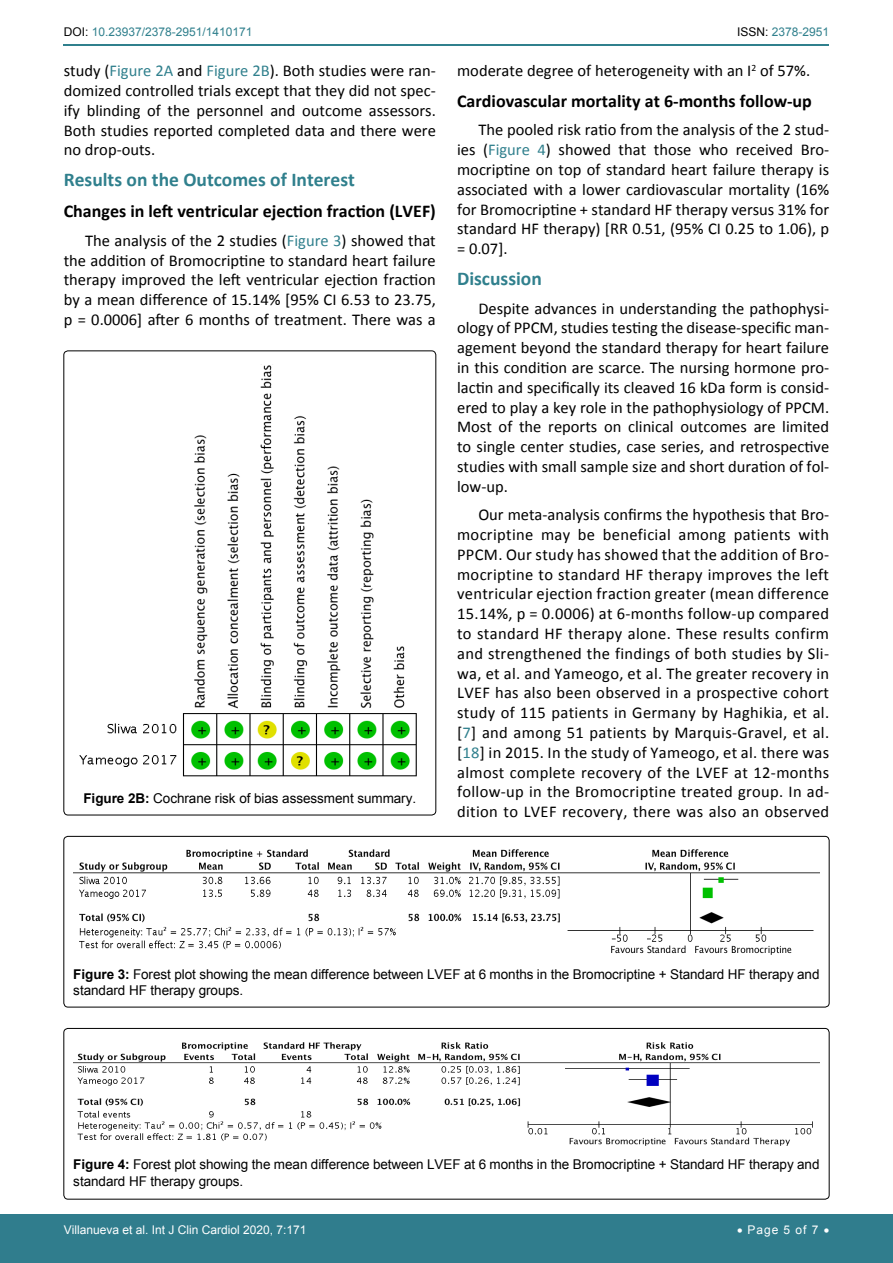
<style>
.page{position:relative;width:893px;height:1263px;background:#fff}
.page>*{position:absolute;margin:0;border:0;box-sizing:border-box;transform-origin:0 0}
.t1{font:700 19.5px "Calibri";color:#30808d}
.t2{font:700 18px "Calibri";color:#000}
.t3{font:16.5px/19.8px "Calibri";color:#000;text-align:justify}
.t4{font:13.5px/16.2px "Arial";letter-spacing:-.005em;color:#000}
.t5{font:12px "Arial";color:#fff}
.t6{font:12px "Arial";color:#30808d}
.s1{color:#000}
.s2{color:#30808d}
.s3{font-weight:700}
</style>
<div class="page">
<hr style="left:64px;top:44px;width:765px;height:2px;background:#30808d">
<div style="left:0;top:1215px;width:893px;height:48px;background:#307d8d"></div>
<img style="left:79px;top:364px;width:338px;height:413px">
<div style="left:64px;top:836px;width:765px;height:171px;border:1px solid #000;border-radius:4px"></div>
<img style="left:73px;top:849px;width:747px;height:106px">
<div style="left:64px;top:1028px;width:765px;height:171px;border:1px solid #000;border-radius:4px"></div>
<img style="left:73px;top:1042px;width:747px;height:104px">
<p class="t6" style="left:64px;top:24px;width:190px"><span class="s1">DOI:</span> 10.23937/2378-2951/1410171</p>
<p class="t6" style="left:737px;top:24px;width:94px"><span class="s1">ISSN:</span> 2378-2951</p>
<p class="t3" style="left:64px;top:61px;width:374px">study (<span class="s2">Figure 2A</span> and <span class="s2">Figure 2B</span>). Both studies were ran&shy;domized controlled trials except that they did not spec&shy;ify blinding of the personnel and outcome assessors.<br>Both studies reported completed data and there were no drop-outs.</p>
<p class="t1" style="left:64px;top:167px;width:293px">Results on the Outcomes of Interest</p>
<p class="t2" style="left:64px;top:200px;width:374px">Changes in left ventricular ejection fraction (LVEF)</p>
<p class="t3" style="left:64px;top:230px;width:374px;text-indent:21px">The analysis of the 2 studies (<span class="s2">Figure 3</span>) showed that the addition of Bromocriptine to standard heart failure therapy improved the left ventricular ejection fraction by a mean difference of 15.14% [95% CI 6.53 to 23.75, p = 0.0006] after 6 months of treatment. There was a</p>
<p class="t4" style="left:83px;top:790px;width:334px"><span class="s3">Figure 2B:</span> Cochrane risk of bias assessment summary.</p>
<p class="t3" style="left:457px;top:61px;width:355px">moderate degree of heterogeneity with an I<sup>2</sup> of 57%.</p>
<p class="t2" style="left:457px;top:90px;width:356px">Cardiovascular mortality at 6-months follow-up</p>
<p class="t3" style="left:457px;top:120px;width:374px;text-indent:21px">The pooled risk ratio from the analysis of the 2 stud&shy;ies (<span class="s2">Figure 4</span>) showed that those who received Bro&shy;mocriptine on top of standard heart failure therapy is associated with a lower cardiovascular mortality (16% for Bromocriptine + standard HF therapy versus 31% for standard HF therapy) [RR 0.51, (95% CI 0.25 to 1.06), p = 0.07].</p>
<p class="t1" style="left:457px;top:266px;width:86px">Discussion</p>
<p class="t3" style="left:457px;top:298px;width:374px;text-indent:21px">Despite advances in understanding the pathophysi&shy;ology of PPCM, studies testing the disease-specific man&shy;agement beyond the standard therapy for heart failure in this condition are scarce. The nursing hormone pro&shy;lactin and specifically its cleaved 16 kDa form is consid&shy;ered to play a key role in the pathophysiology of PPCM.<br>Most of the reports on clinical outcomes are limited to single center studies, case series, and retrospective studies with small sample size and short duration of fol&shy;low-up.</p>
<p class="t3" style="left:457px;top:505px;width:374px;text-indent:21px">Our meta-analysis confirms the hypothesis that Bro&shy;mocriptine may be beneficial among patients with PPCM. Our study has showed that the addition of Bro&shy;mocriptine to standard HF therapy improves the left ventricular ejection fraction greater (mean difference 15.14%, p = 0.0006) at 6-months follow-up compared to standard HF therapy alone. These results confirm and strengthened the findings of both studies by Sli&shy;wa, et al. and Yameogo, et al. The greater recovery in LVEF has also been observed in a prospective cohort study of 115 patients in Germany by Haghikia, et al. [<span class="s2">7</span>] and among 51 patients by Marquis-Gravel, et al. [<span class="s2">18</span>] in 2015. In the study of Yameogo, et al. there was almost complete recovery of the LVEF at 12-months follow-up in the Bromocriptine treated group. In ad&shy;dition to LVEF recovery, there was also an observed</p>
<p class="t4" style="left:73px;top:966px;width:748px"><span class="s3">Figure 3:</span> Forest plot showing the mean difference between LVEF at 6 months in the Bromocriptine + Standard HF therapy and standard HF therapy groups.</p>
<p class="t4" style="left:73px;top:1157px;width:748px"><span class="s3">Figure 4:</span> Forest plot showing the mean difference between LVEF at 6 months in the Bromocriptine + Standard HF therapy and standard HF therapy groups.</p>
<p class="t5" style="left:64px;top:1221px;width:244px">Villanueva et al. Int J Clin Cardiol 2020, 7:171</p>
<p class="t5" style="left:737px;top:1221px;width:94px">• Page 5 of 7 •</p>
</div>
